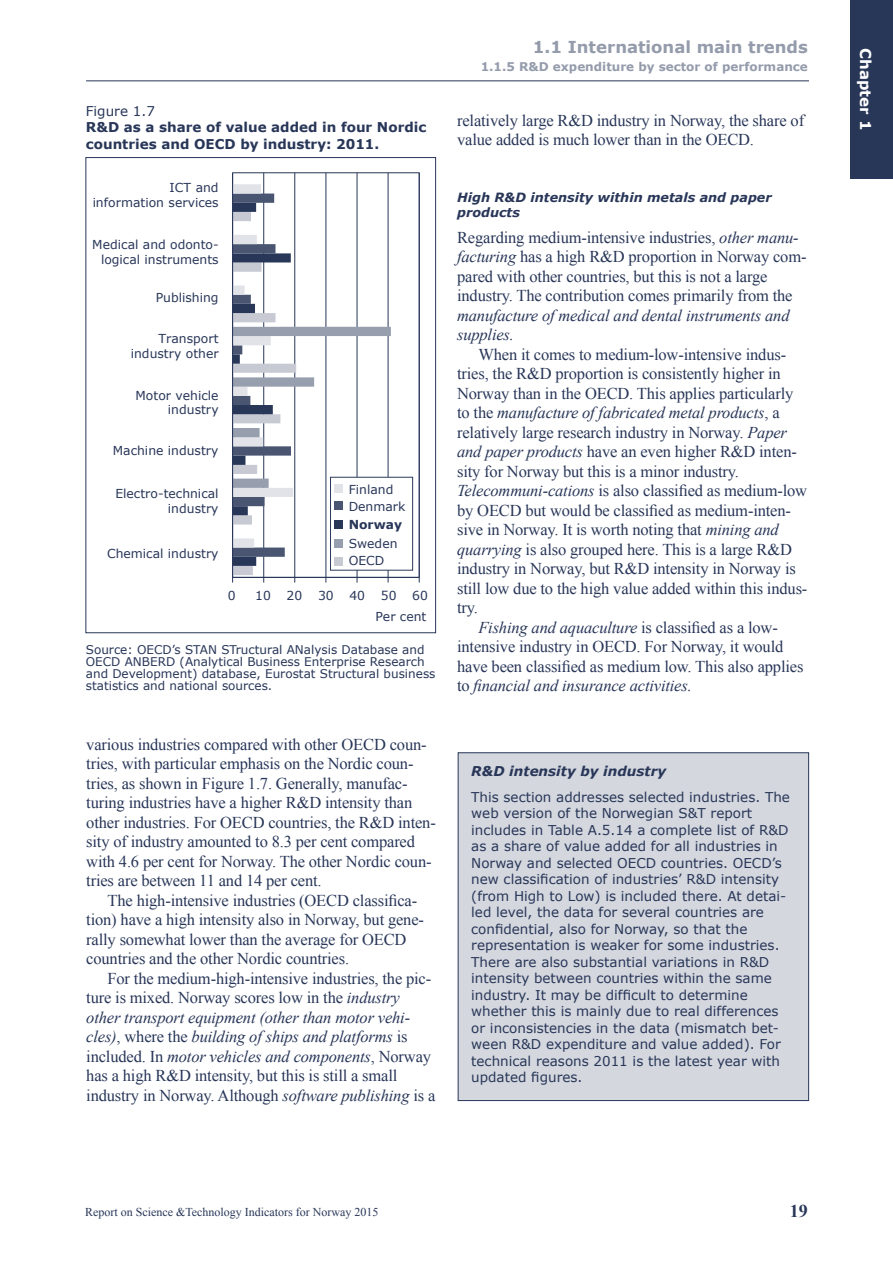
<style>
.page{position:relative;width:893px;height:1263px;background:#fff}
.page>*{position:absolute;margin:0;border:0;box-sizing:border-box;transform-origin:0 0}
.t1{font:700 18px "Times New Roman";color:#283658}
.t2{font:16.5px/19.5px "Times New Roman";letter-spacing:-.01em;color:#283658}
.t3{font:italic 16.5px/19.5px "Times New Roman";letter-spacing:-.01em;color:#283658}
.t4{font:700 16.5px "Verdana";color:#949bab}
.t5{font:700 15px "Verdana";color:#fff}
.t6{font:13.5px/16.5px "Verdana";color:#283658}
.t7{font:700 13.5px/16.5px "Verdana";color:#283658}
.t8{font:italic 700 13.5px "Verdana";color:#283658}
.t9{font:italic 700 12.75px/15.8px "Verdana";color:#283658}
.t10{font:12.3px/14.9px "Verdana";color:#283658;text-align:right}
.t11{font:700 12.3px "Verdana";color:#283658}
.t12{font:12px/12px "Verdana";color:#283658}
.t13{font:12px "Times New Roman";color:#283658}
.t14{font:700 12px "Verdana";color:#949bab}
.s1{font-style:italic}
.s2{font-style:normal}
</style>
<div class="page">
<hr style="left:86px;top:80px;width:723px;height:1px;background:#283658">
<div style="left:850px;top:0;width:43px;height:179px;background:#283658"></div>
<div style="left:457px;top:752px;width:352px;height:349px;background:#d4d7de"></div>
<hr style="left:388px;top:173px;width:1px;height:404px;background:#283658">
<hr style="left:357px;top:173px;width:1px;height:404px;background:#283658">
<hr style="left:326px;top:173px;width:1px;height:404px;background:#283658">
<hr style="left:295px;top:173px;width:1px;height:404px;background:#283658">
<hr style="left:263px;top:173px;width:1px;height:404px;background:#283658">
<hr style="left:233px;top:577px;width:186px;height:1px;background:#283658">
<svg style="left:232px;top:184px;width:159px;height:398px"></svg>
<hr style="left:232px;top:173px;width:1px;height:404px;background:#283658">
<div style="left:330px;top:477px;width:83px;height:93px;background:#fff"></div>
<div style="left:330px;top:477px;width:83px;height:93px;border:1px solid #2b395a"></div>
<div style="left:334px;top:539px;width:9px;height:9px;background:#979eae"></div>
<div style="left:334px;top:484px;width:9px;height:9px;background:#e1e3e8"></div>
<div style="left:334px;top:501px;width:9px;height:9px;background:#495571"></div>
<div style="left:334px;top:520px;width:9px;height:9px;background:#283658"></div>
<div style="left:334px;top:557px;width:9px;height:9px;background:#c7cad3"></div>
<p class="t6" style="left:86px;top:102px;width:71px">Figure 1.7</p>
<p class="t7" style="left:86px;top:119px;width:342px">R&amp;D as a share of value added in four Nordic countries and OECD by industry: 2011.</p>
<p class="t10" style="left:93px;top:180px;width:127px">ICT and<br>information services</p>
<p class="t10" style="left:92px;top:237px;width:128px">Medical and odonto&shy;logical instruments</p>
<p class="t10" style="left:156px;top:290px;width:64px">Publishing</p>
<p class="t10" style="left:131px;top:331px;width:89px">Transport industry other</p>
<p class="t10" style="left:136px;top:388px;width:85px">Motor vehicle industry</p>
<p class="t10" style="left:113px;top:443px;width:107px">Machine industry</p>
<p class="t10" style="left:115px;top:486px;width:105px">Electro-technical industry</p>
<p class="t10" style="left:107px;top:545px;width:113px">Chemical industry</p>
<p class="t10" style="left:349px;top:481px;width:58px;line-height:17px;text-align:left">Finland<br>Denmark</p>
<p class="t11" style="left:349px;top:516px;width:55px">Norway</p>
<p class="t10" style="left:349px;top:553px;width:37px">OECD</p>
<p class="t10" style="left:349px;top:536px;width:50px">Sweden</p>
<p class="t10" style="left:228px;top:588px;width:9px">0</p>
<p class="t10" style="left:255px;top:588px;width:17px">10</p>
<p class="t10" style="left:287px;top:588px;width:17px">20</p>
<p class="t10" style="left:318px;top:588px;width:17px">30</p>
<p class="t10" style="left:349px;top:588px;width:17px">40</p>
<p class="t10" style="left:381px;top:588px;width:17px">50</p>
<p class="t10" style="left:412px;top:588px;width:17px">60</p>
<p class="t10" style="left:375px;top:608px;width:52px">Per cent</p>
<p class="t12" style="left:86px;top:643px;width:351px">Source: OECD’s STAN STructural ANalysis Database and OECD ANBERD (Analytical Business Enterprise Research and Development) database, Eurostat Structural business statistics and national sources.</p>
<p class="t2" style="left:86px;top:734px;width:351px">various industries compared with other OECD coun&shy;tries, with particular emphasis on the Nordic coun&shy;tries, as shown in Figure 1.7. Generally, manufac&shy;turing industries have a higher R&amp;D intensity than other industries. For OECD countries, the R&amp;D inten&shy;sity of industry amounted to 8.3 per cent compared with 4.6 per cent for Norway. The other Nordic coun&shy;tries are between 11 and 14 per cent.</p>
<p class="t2" style="left:86px;top:890px;width:339px;text-indent:21px">The high-intensive industries (OECD classifica&shy;tion) have a high intensity also in Norway, but gene&shy;rally somewhat lower than the average for OECD countries and the other Nordic countries.</p>
<p class="t2" style="left:86px;top:968px;width:351px;text-indent:21px">For the medium-high-intensive industries, the pic&shy;ture is mixed. Norway scores low in the <span class="s1">industry other transport equipment (other than motor vehi&shy;cles)</span>, where the <span class="s1">building of ships and platforms</span> is included. In <span class="s1">motor vehicles and components</span>, Norway has a high R&amp;D intensity, but this is still a small industry in Norway. Although <span class="s1">software publishing</span> is a</p>
<p class="t4" style="left:533px;top:35px;width:277px">1.1 International main trends</p>
<p class="t14" style="left:481px;top:58px;width:329px">1.1.5 R&amp;D expenditure by sector of performance</p>
<p class="t2" style="left:457px;top:110px;width:349px">relatively large R&amp;D industry in Norway, the share of value added is much lower than in the OECD.</p>
<p class="t9" style="left:457px;top:189px;width:316px">High R&amp;D intensity within metals and paper products</p>
<p class="t2" style="left:457px;top:227px;width:351px">Regarding medium-intensive industries, <span class="s1">other manu&shy;facturing</span> has a high R&amp;D proportion in Norway com&shy;pared with other countries, but this is not a large industry. The contribution comes primarily from the</p>
<p class="t3" style="left:457px;top:305px;width:334px">manufacture of medical and dental instruments and supplies.</p>
<p class="t2" style="left:478px;top:344px;width:309px">When it comes to medium-low-intensive indus-</p>
<p class="t2" style="left:457px;top:364px;width:325px">tries, the R&amp;D proportion is consistently higher in</p>
<p class="t2" style="left:457px;top:383px;width:338px">Norway than in the OECD. This applies particularly</p>
<p class="t3" style="left:457px;top:403px;width:324px"><span class="s2">to the</span> manufacture of fabricated metal products<span class="s2">, a</span></p>
<p class="t2" style="left:457px;top:422px;width:331px">relatively large research industry in Norway. <span class="s1">Paper</span></p>
<p class="t2" style="left:457px;top:442px;width:341px"><span class="s1">and paper products</span> have an even higher R&amp;D inten-</p>
<p class="t2" style="left:457px;top:461px;width:283px">sity for Norway but this is a minor industry.</p>
<p class="t2" style="left:457px;top:481px;width:352px"><span class="s1">Telecommuni-cations</span> is also classified as medium-low</p>
<p class="t2" style="left:457px;top:500px;width:335px">by OECD but would be classified as medium-inten-</p>
<p class="t2" style="left:457px;top:520px;width:323px">sive in Norway. It is worth noting that <span class="s1">mining and</span></p>
<p class="t2" style="left:457px;top:539px;width:336px"><span class="s1">quarrying</span> is also grouped here. This is a large R&amp;D</p>
<p class="t2" style="left:457px;top:559px;width:340px">industry in Norway, but R&amp;D intensity in Norway is</p>
<p class="t2" style="left:457px;top:578px;width:352px">still low due to the high value added within this indus-</p>
<p class="t2" style="left:457px;top:598px;width:22px">try.</p>
<p class="t3" style="left:478px;top:617px;width:301px">Fishing and aquaculture <span class="s2">is classified as a low-</span></p>
<p class="t2" style="left:457px;top:637px;width:328px">intensive industry in OECD. For Norway, it would</p>
<p class="t2" style="left:457px;top:656px;width:348px">have been classified as medium low. This also applies</p>
<p class="t3" style="left:457px;top:676px;width:236px"><span class="s2">to</span> financial and insurance activities.</p>
<p class="t8" style="left:471px;top:762px;width:196px">R&amp;D intensity by industry</p>
<p class="t6" style="left:471px;top:788px;width:320px">This section addresses selected industries. The web version of the Norwegian S&amp;T report includes in Table A.5.14 a complete list of R&amp;D as a share of value added for all industries in Norway and selected OECD countries. OECD’s new classification of industries’ R&amp;D intensity (from High to Low) is included there. At detai&shy;led level, the data for several countries are confidential, also for Norway, so that the representation is weaker for some industries.<br>There are also substantial variations in R&amp;D intensity between countries within the same industry. It may be difficult to determine whether this is mainly due to real differences or inconsistencies in the data (mismatch bet&shy;ween R&amp;D expenditure and value added). For technical reasons 2011 is the latest year with updated figures.</p>
<p class="t13" style="left:85px;top:1204px;width:295px">Report on Science &amp;Technology Indicators for Norway 2015</p>
<p class="t1" style="left:790px;top:1198px;width:19px">19</p>
<p class="t5" style="left:876px;top:48px;width:84px;rotate:90deg">Chapter 1</p>
</div>
